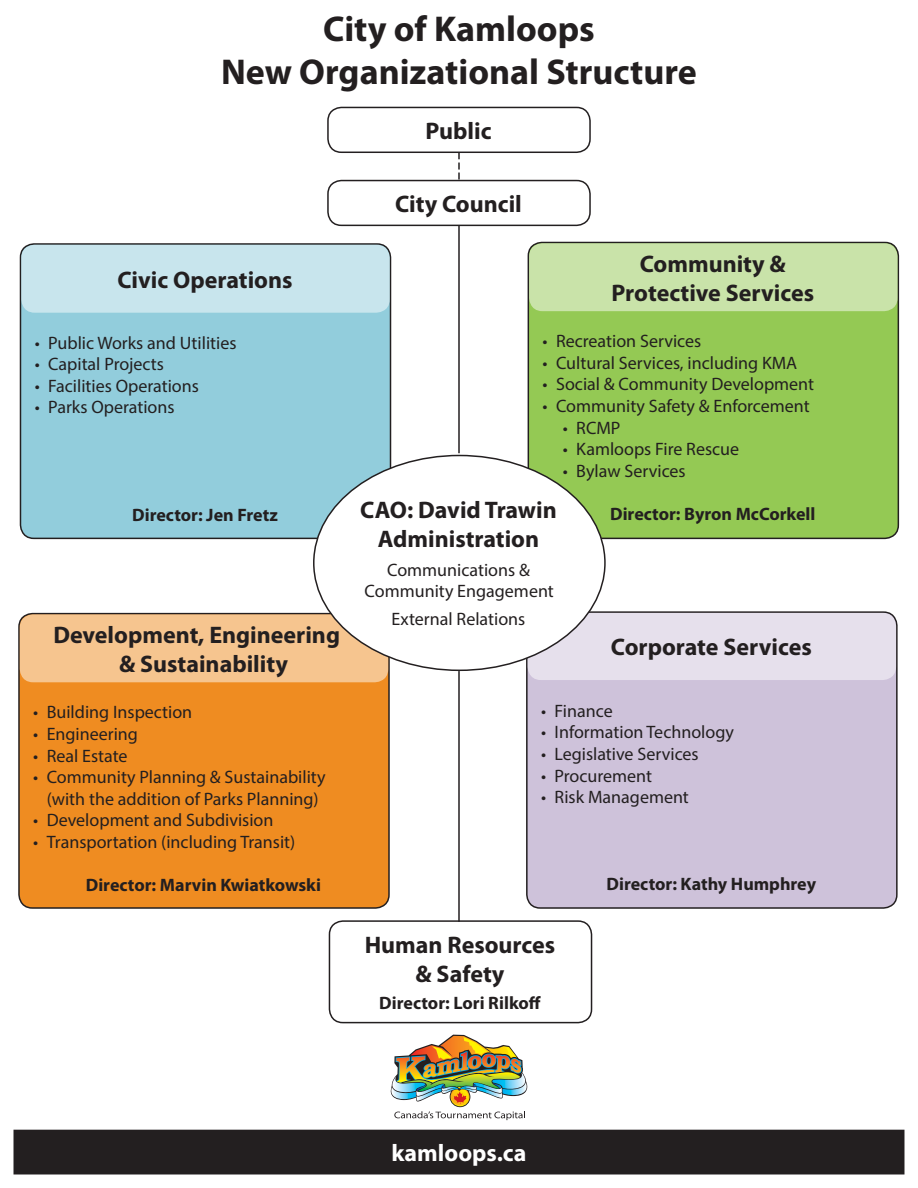
<style>
.page{position:relative;width:918px;height:1188px;background:#fff}
.page>*{position:absolute;margin:0;border:0;box-sizing:border-box;transform-origin:0 0}
.t1{font:700 36px/43.2px "Myriad Pro";color:#231f20;text-align:center}
.t2{font:700 24px/28.8px "Myriad Pro";color:#231f20;text-align:center}
.t3{font:700 24px "Myriad Pro";color:#fff}
.t4{font:18px/21.6px "Myriad Pro";color:#231f20;text-align:center}
.t5{font:700 18px "Myriad Pro";color:#231f20}
</style>
<div class="page">
<img style="left:390px;top:1035px;width:138px;height:85px">
<div style="left:14px;top:1130px;width:890px;height:44px;background:#231f20"></div>
<div style="left:528px;top:242px;width:370px;height:296px;background:#94c954;border-radius:14px"></div>
<div style="left:528px;top:242px;width:371px;height:297px;border:2px solid #231f20;border-radius:14px"></div>
<div style="left:20px;top:244px;width:371px;height:294px;background:#92cddc;border-radius:14px"></div>
<div style="left:20px;top:243px;width:371px;height:296px;border:2px solid #231f20;border-radius:14px"></div>
<div style="left:19px;top:614px;width:370px;height:294px;background:#ef8c21;border-radius:14px"></div>
<div style="left:18px;top:613px;width:372px;height:296px;border:2px solid #231f20;border-radius:14px"></div>
<div style="left:527px;top:612px;width:370px;height:296px;background:#cec2da;border-radius:14px"></div>
<div style="left:526px;top:611px;width:372px;height:298px;border:2px solid #231f20;border-radius:14px"></div>
<div style="left:529px;top:243px;width:369px;height:68px;background:#c9e3a9;border-radius:14px"></div>
<div style="left:21px;top:245px;width:369px;height:68px;background:#c8e5ed;border-radius:14px"></div>
<div style="left:327px;top:180px;width:264px;height:46px;border:2px solid #231f20;border-radius:14px"></div>
<div style="left:329px;top:920px;width:263px;height:103px;border:2px solid #231f20;border-radius:14px"></div>
<div style="left:327px;top:107px;width:264px;height:46px;border:2px solid #231f20;border-radius:14px"></div>
<div style="left:20px;top:614px;width:368px;height:68px;background:#f6c58f;border-radius:14px"></div>
<div style="left:528px;top:613px;width:368px;height:67px;background:#e6e0ec;border-radius:14px"></div>
<div style="left:314px;top:455px;width:291px;height:215px;background:#fff;border-radius:50%"></div>
<hr style="left:458px;top:225px;width:2px;height:228px;background:#231f20">
<hr style="left:458px;top:671px;width:2px;height:251px;background:#231f20">
<svg style="left:458px;top:152px;width:2px;height:28px"></svg>
<p class="t1" style="left:221px;top:6px;width:477px">City of Kamloops<br>New Organizational Structure</p>
<p class="t2" style="left:425px;top:116px;width:68px">Public</p>
<p class="t2" style="left:117px;top:264px;width:177px">Civic Operations</p>
<p class="t4" style="left:35px;top:332px;width:203px">• Public Works and Utilities</p>
<p class="t4" style="left:35px;top:353px;width:131px">• Capital Projects</p>
<p class="t4" style="left:35px;top:375px;width:166px">• Facilities Operations</p>
<p class="t4" style="left:35px;top:396px;width:141px">• Parks Operations</p>
<p class="t5" style="left:132px;top:504px;width:147px">Director: Jen Fretz</p>
<p class="t2" style="left:53px;top:620px;width:288px">Development, Engineering</p>
<p class="t2" style="left:119px;top:648px;width:170px">&amp; Sustainability</p>
<p class="t4" style="left:33px;top:701px;width:161px">• Building Inspection</p>
<p class="t4" style="left:33px;top:723px;width:106px">• Engineering</p>
<p class="t4" style="left:33px;top:744px;width:96px">• Real Estate</p>
<p class="t4" style="left:33px;top:766px;width:294px">• Community Planning &amp; Sustainability (with the addition of Parks Planning)</p>
<p class="t4" style="left:33px;top:809px;width:242px">• Development and Subdivision</p>
<p class="t4" style="left:33px;top:831px;width:264px">• Transportation (including Transit)</p>
<p class="t5" style="left:86px;top:873px;width:237px">Director: Marvin Kwiatkowski</p>
<p class="t2" style="left:395px;top:189px;width:128px">City Council</p>
<p class="t2" style="left:612px;top:249px;width:204px">Community &amp;<br>Protective Services</p>
<p class="t4" style="left:543px;top:330px;width:160px">• Recreation Services</p>
<p class="t4" style="left:543px;top:352px;width:256px">• Cultural Services, including KMA</p>
<p class="t4" style="left:543px;top:373px;width:273px">• Social &amp; Community Development</p>
<p class="t4" style="left:543px;top:395px;width:269px">• Community Safety &amp; Enforcement</p>
<p class="t4" style="left:563px;top:416px;width:59px">• RCMP</p>
<p class="t4" style="left:563px;top:438px;width:178px">• Kamloops Fire Rescue</p>
<p class="t4" style="left:563px;top:460px;width:124px">• Bylaw Services</p>
<p class="t5" style="left:610px;top:502px;width:207px">Director: Byron McCorkell</p>
<p class="t2" style="left:360px;top:495px;width:198px">CAO: David Trawin<br>Administration</p>
<p class="t4" style="left:365px;top:558px;width:191px">Communications &amp;<br>Community Engagement</p>
<p class="t4" style="left:392px;top:608px;width:135px">External Relations</p>
<p class="t2" style="left:611px;top:632px;width:202px">Corporate Services</p>
<p class="t4" style="left:541px;top:700px;width:73px">• Finance</p>
<p class="t4" style="left:541px;top:721px;width:194px">• Information Technology</p>
<p class="t4" style="left:541px;top:743px;width:159px">• Legislative Services</p>
<p class="t4" style="left:541px;top:765px;width:112px">• Procurement</p>
<p class="t4" style="left:541px;top:786px;width:149px">• Risk Management</p>
<p class="t2" style="left:365px;top:930px;width:192px">Human Resources &amp; Safety</p>
<p class="t5" style="left:379px;top:991px;width:163px">Director: Lori Rilkoff</p>
<p class="t5" style="left:607px;top:872px;width:211px">Director: Kathy Humphrey</p>
<p class="t3" style="left:391px;top:1137px;width:137px">kamloops.ca</p>
</div>
